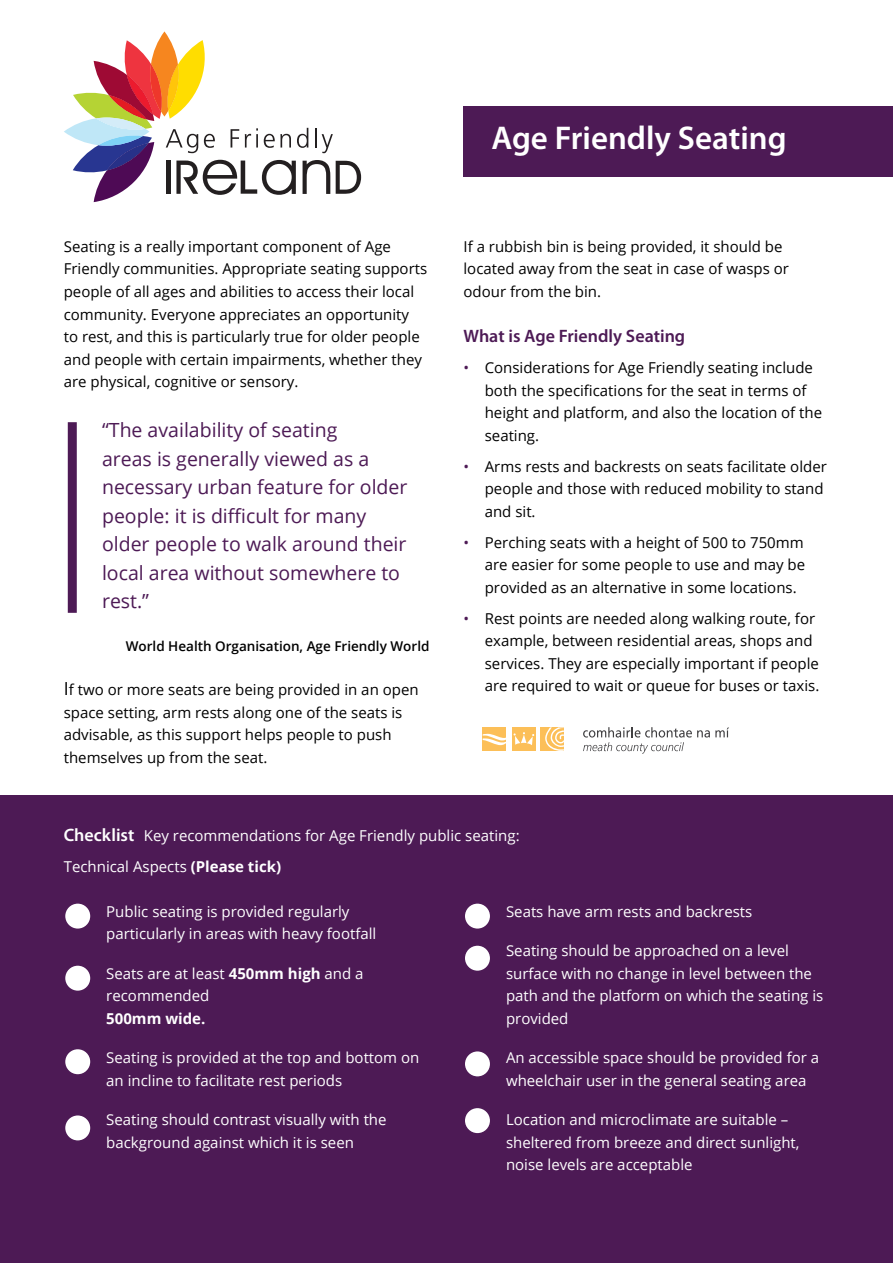
<style>
.page{position:relative;width:893px;height:1263px;background:#fff}
.page>*{position:absolute;margin:0;border:0;box-sizing:border-box;transform-origin:0 0}
.t1{font:600 33px "Myriad Pro";color:#fff}
.t2{font:19.5px/28.5px "Open Sans";color:#4d1a55}
.t3{font:600 18px "Myriad Pro";color:#4d1a55}
.t4{font:15px/22.5px "Open Sans";color:#000}
.t5{font:15px/22.5px "Open Sans";color:#fff}
.t6{font:700 15px "Open Sans";color:#fff}
.t7{font:600 13.5px "Open Sans";color:#000}
.s1{font-size:18px}
.s2{color:#4d1a55}
.s3{font-family:"Myriad Pro";font-weight:600;font-size:18px}
.s4{font-weight:700}
</style>
<div class="page">
<svg style="left:64px;top:31px;width:297px;height:171px"></svg>
<div style="left:68px;top:422px;width:9px;height:191px;background:#4d1a55"></div>
<div style="left:0;top:795px;width:893px;height:468px;background:#4d1a55"></div>
<div style="left:65px;top:903px;width:26px;height:26px;background:#fff;border-radius:50%"></div>
<div style="left:64px;top:902px;width:28px;height:28px;border:2px solid #4d1a55;border-radius:50%"></div>
<div style="left:65px;top:965px;width:26px;height:26px;background:#fff;border-radius:50%"></div>
<div style="left:64px;top:964px;width:28px;height:28px;border:2px solid #4d1a55;border-radius:50%"></div>
<div style="left:65px;top:1048px;width:26px;height:27px;background:#fff;border-radius:50%"></div>
<div style="left:64px;top:1048px;width:28px;height:28px;border:2px solid #4d1a55;border-radius:50%"></div>
<div style="left:65px;top:1115px;width:26px;height:26px;background:#fff;border-radius:50%"></div>
<div style="left:64px;top:1114px;width:28px;height:28px;border:2px solid #4d1a55;border-radius:50%"></div>
<div style="left:464px;top:903px;width:27px;height:26px;background:#fff;border-radius:50%"></div>
<div style="left:463px;top:902px;width:28px;height:28px;border:2px solid #4d1a55;border-radius:50%"></div>
<div style="left:464px;top:945px;width:27px;height:26px;background:#fff;border-radius:50%"></div>
<div style="left:463px;top:944px;width:28px;height:28px;border:2px solid #4d1a55;border-radius:50%"></div>
<div style="left:464px;top:1051px;width:27px;height:26px;background:#fff;border-radius:50%"></div>
<div style="left:463px;top:1050px;width:28px;height:28px;border:2px solid #4d1a55;border-radius:50%"></div>
<div style="left:464px;top:1107px;width:27px;height:27px;background:#fff;border-radius:50%"></div>
<div style="left:463px;top:1107px;width:28px;height:27px;border:2px solid #4d1a55;border-radius:50%"></div>
<div style="left:463px;top:107px;width:430px;height:70px;background:#4d1a55"></div>
<div style="left:483px;top:727px;width:23px;height:24px;background:#fcbf58"></div>
<div style="left:512px;top:727px;width:23px;height:24px;background:#fcbf58"></div>
<div style="left:540px;top:727px;width:24px;height:24px;background:#fcbf58"></div>
<svg style="left:513px;top:732px;width:21px;height:13px"></svg>
<svg style="left:545px;top:727px;width:19px;height:24px"></svg>
<svg style="left:483px;top:734px;width:23px;height:11px"></svg>
<svg style="left:583px;top:727px;width:146px;height:27px"></svg>
<p class="t4" style="left:64px;top:235px;width:365px">Seating is a really important component of Age Friendly communities. Appropriate seating supports people of all ages and abilities to access their local community. Everyone appreciates an opportunity to rest, and this is particularly true for older people and people with certain impairments, whether they are physical, cognitive or sensory.</p>
<h2 class="t2" style="left:102px;top:415px;width:307px">“The availability of seating<br>areas is generally viewed as a necessary urban feature for older people: it is difficult for many older people to walk around their local area without somewhere to rest.”</h2>
<p class="t7" style="left:126px;top:637px;width:305px">World Health Organisation, Age Friendly World</p>
<p class="t4" style="left:64px;top:678px;width:356px"><span class="s1">I</span>f two or more seats are being provided in an open space setting, arm rests along one of the seats is advisable, as this support helps people to push themselves up from the seat.</p>
<h1 class="t1" style="left:491px;top:117px;width:297px">Age Friendly Seating</h1>
<p class="t4" style="left:463px;top:235px;width:327px">If a rubbish bin is being provided, it should be located away from the seat in case of wasps or odour from the bin.</p>
<p class="t3" style="left:463px;top:324px;width:223px">What is Age Friendly Seating</p>
<p class="t4" style="left:485px;top:356px;width:339px;text-indent:-21px"><span class="s2">•</span> Considerations for Age Friendly seating include both the specifications for the seat in terms of height and platform, and also the location of the seating.</p>
<p class="t4" style="left:485px;top:454px;width:344px;text-indent:-21px"><span class="s2">•</span> Arms rests and backrests on seats facilitate older people and those with reduced mobility to stand and sit.</p>
<p class="t4" style="left:485px;top:530px;width:322px;text-align:justify;text-indent:-21px"><span class="s2">•</span> Perching seats with a height of 500 to 750mm are easier for some people to use and may be provided as an alternative in some locations.</p>
<p class="t4" style="left:485px;top:606px;width:336px;text-indent:-21px"><span class="s2">•</span> Rest points are needed along walking route, for example, between residential areas, shops and services. They are especially important if people are required to wait or queue for buses or taxis.</p>
<p class="t5" style="left:64px;top:819px;width:457px;line-height:31px"><span class="s3">Checklist</span> Key recommendations for Age Friendly public seating:<br>Technical Aspects <span class="s4">(Please tick)</span></p>
<p class="t5" style="left:106px;top:900px;width:272px">Public seating is provided regularly particularly in areas with heavy footfall</p>
<p class="t5" style="left:106px;top:962px;width:259px">Seats are at least <span class="s4">450mm high</span> and a recommended</p>
<p class="t6" style="left:106px;top:1008px;width:101px">500mm wide.</p>
<p class="t5" style="left:106px;top:1046px;width:315px">Seating is provided at the top and bottom on an incline to facilitate rest periods</p>
<p class="t5" style="left:106px;top:1108px;width:282px">Seating should contrast visually with the background against which it is seen</p>
<p class="t5" style="left:506px;top:900px;width:248px">Seats have arm rests and backrests</p>
<p class="t5" style="left:506px;top:939px;width:319px">Seating should be approached on a level surface with no change in level between the path and the platform on which the seating is provided</p>
<p class="t5" style="left:506px;top:1046px;width:315px">An accessible space should be provided for a wheelchair user in the general seating area</p>
<p class="t5" style="left:506px;top:1108px;width:295px">Location and microclimate are suitable – sheltered from breeze and direct sunlight, noise levels are acceptable</p>
</div>
